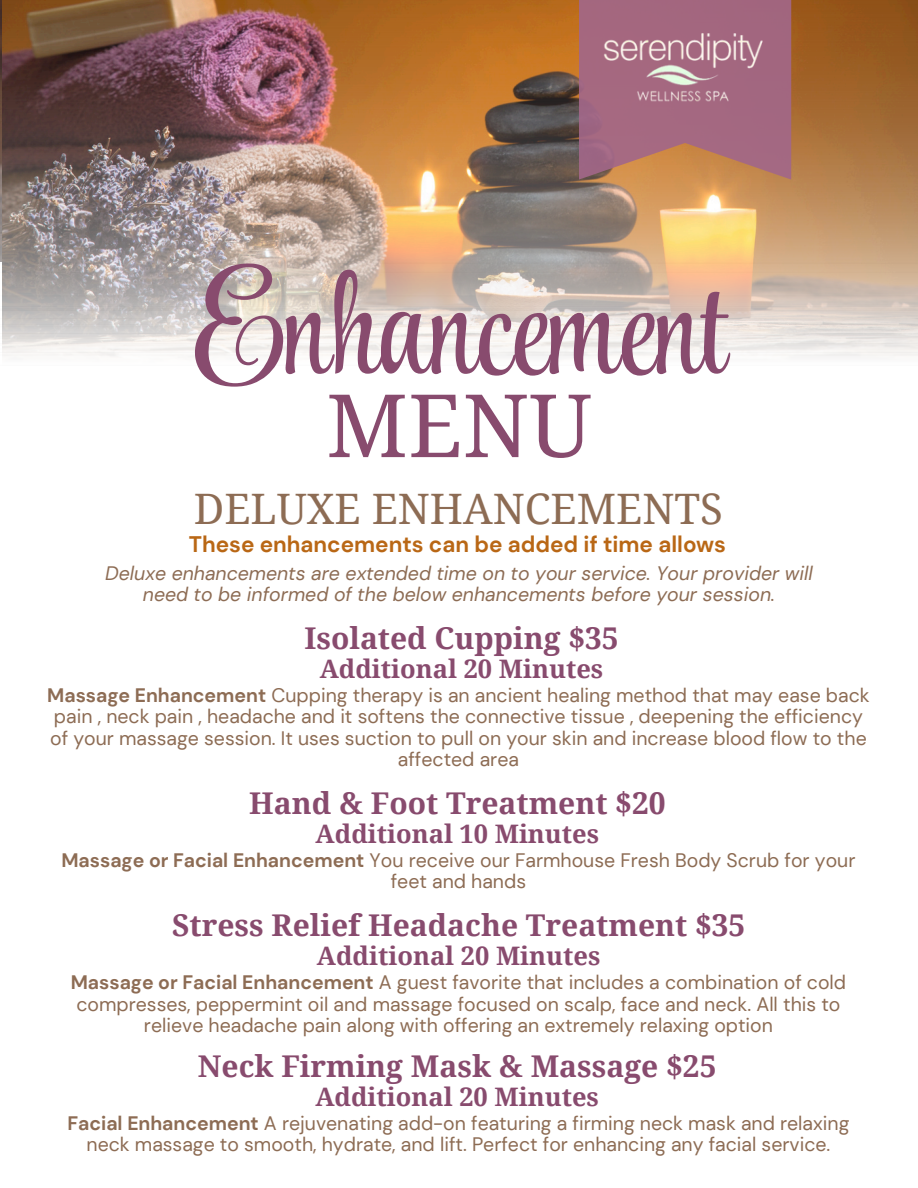
<style>
.page{position:relative;width:918px;height:1188px;background:#fff}
.page>*{position:absolute;margin:0;border:0;box-sizing:border-box;transform-origin:0 0}
.t1{font:135.9px "Style Formal";color:#884b6e}
.t2{font:87.45px "Droid Serif";color:#884b6e}
.t3{font:42px "Droid Serif";color:#8d6c54}
.t4{font:700 30px "Droid Serif";color:#884b6e}
.t5{font:700 25.5px "Droid Serif";color:#884b6e}
.t6{font:700 22.5px "DM Sans";color:#b96715}
.t7{font:19.5px/21.3px "DM Sans";color:#8d6c54;text-align:center}
.t8{font:italic 19.5px/21.3px "DM Sans";color:#8d6c54;text-align:center}
.s1{font-weight:700}
</style>
<div class="page">
<img style="left:0;top:0;width:918px;height:357px">
<svg style="left:579px;top:0;width:212px;height:179px;background:#ac7073"></svg>
<img style="left:586px;top:14px;width:198px;height:114px">
<h1 class="t1" style="left:193px;top:270px;width:534px">Enhancement</h1>
<h2 class="t2" style="left:326px;top:376px;width:267px">MENU</h2>
<h2 class="t3" style="left:194px;top:485px;width:531px">DELUXE ENHANCEMENTS</h2>
<h4 class="t6" style="left:189px;top:530px;width:539px">These enhancements can be added if time allows</h4>
<p class="t8" style="left:105px;top:563px;width:709px">Deluxe enhancements are extended time on to your service. Your provider will need to be informed of the below enhancements before your session.</p>
<h6 class="t4" style="left:304px;top:621px;width:316px">Isolated Cupping $35</h6>
<h6 class="t5" style="left:320px;top:654px;width:285px">Additional 20 Minutes</h6>
<p class="t7" style="left:47px;top:685px;width:824px"><span class="s1">Massage Enhancement</span> Cupping therapy is an ancient healing method that may ease back pain , neck pain , headache and it softens the connective tissue , deepening the efficiency of your massage session. It uses suction to pull on your skin and increase blood flow to the affected area</p>
<h5 class="t4" style="left:249px;top:786px;width:418px">Hand &amp; Foot Treatment $20</h5>
<h5 class="t5" style="left:316px;top:819px;width:285px">Additional 10 Minutes</h5>
<p class="t7" style="left:61px;top:850px;width:796px"><span class="s1">Massage or Facial Enhancement</span> You receive our Farmhouse Fresh Body Scrub for your feet and hands</p>
<h3 class="t4" style="left:172px;top:908px;width:575px">Stress Relief Headache Treatment $35</h3>
<h3 class="t5" style="left:317px;top:942px;width:285px">Additional 20 Minutes</h3>
<h4 class="t7" style="left:71px;top:972px;width:777px"><span class="s1">Massage or Facial Enhancement</span> A guest favorite that includes a combination of cold compresses, peppermint oil and massage focused on scalp, face and neck. All this to relieve headache pain along with offering an extremely relaxing option</h4>
<p class="t4" style="left:198px;top:1049px;width:520px">Neck Firming Mask &amp; Massage $25</p>
<p class="t5" style="left:315px;top:1082px;width:285px">Additional 20 Minutes</p>
<h4 class="t7" style="left:68px;top:1113px;width:783px"><span class="s1">Facial Enhancement</span> A rejuvenating add-on featuring a firming neck mask and relaxing neck massage to smooth, hydrate, and lift. Perfect for enhancing any facial service.</h4>
</div>
